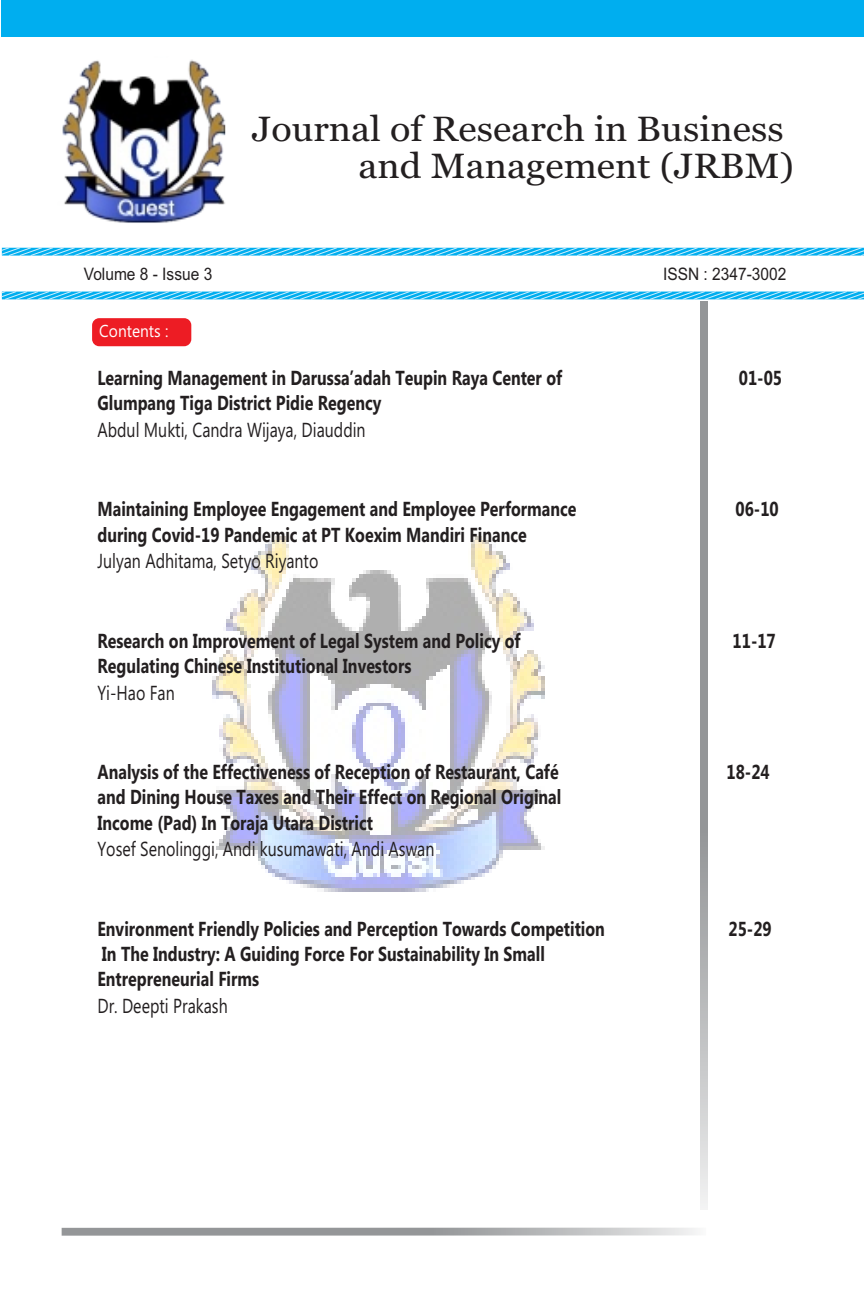
<style>
.page{position:relative;width:864px;height:1296px;background:#fff}
.page>*{position:absolute;margin:0;border:0;box-sizing:border-box;transform-origin:0 0}
.t1{font:35px/36.5px "Georgia";color:#231f20;text-align:right;scale:1.08 1}
.t2{font:700 20.3px/25.3px "Ebrima";color:#231f20;scale:.79 1}
.t3{font:20.3px "Ebrima";color:#231f20;scale:.79 1}
.t4{font:17.2px "Arial";color:#231f20;scale:.9 1}
.t5{font:17.2px "Ebrima";color:#fff;scale:.9 1}
</style>
<div class="page">
<div style="left:2px;top:0;width:862px;height:1296px;background:#00aeef"></div>
<div style="left:2px;top:293px;width:862px;height:1003px;background:#fff"></div>
<img style="left:212px;top:536px;width:333px;height:356px">
<div style="left:2px;top:37px;width:862px;height:262px;background:#fff"></div>
<div style="left:92px;top:318px;width:99px;height:28px;background:#ed1c24;border-radius:7px"></div>
<svg style="left:62px;top:1228px;width:635px;height:8px;background:#aaacad"></svg>
<svg style="left:700px;top:301px;width:8px;height:908px;background:#a5a7a9"></svg>
<svg style="left:1px;top:247px;width:863px;height:53px"></svg>
<img style="left:62px;top:60px;width:164px;height:163px">
<h1 class="t1" style="left:252px;top:113px;width:503px">Journal of Research in Business and Management (JRBM)</h1>
<p class="t4" style="left:84px;top:267px;width:144px">Volume 8 - Issue 3</p>
<p class="t4" style="left:663px;top:267px;width:138px">ISSN : 2347-3002</p>
<p class="t5" style="left:99px;top:325px;width:78px">Contents :</p>
<p class="t2" style="left:97px;top:367px;width:590px">Learning Management in Darussa’adah Teupin Raya Center of</p>
<p class="t2" style="left:739px;top:367px;width:56px">01-05</p>
<p class="t2" style="left:97px;top:392px;width:361px">Glumpang Tiga District Pidie Regency</p>
<p class="t3" style="left:97px;top:422px;width:341px">Abdul Mukti, Candra Wijaya, Diauddin</p>
<p class="t2" style="left:97px;top:498px;width:608px">Maintaining Employee Engagement and Employee Performance</p>
<p class="t2" style="left:736px;top:498px;width:56px">06-10</p>
<p class="t2" style="left:97px;top:524px;width:545px">during Covid-19 Pandemic at PT Koexim Mandiri Finance</p>
<p class="t3" style="left:97px;top:554px;width:281px">Julyan Adhitama, Setyo Riyanto</p>
<p class="t2" style="left:97px;top:630px;width:537px">Research on Improvement of Legal System and Policy of</p>
<p class="t2" style="left:733px;top:630px;width:56px">11-17</p>
<p class="t2" style="left:97px;top:655px;width:399px">Regulating Chinese Institutional Investors</p>
<p class="t3" style="left:97px;top:685px;width:99px">Yi-Hao Fan</p>
<p class="t2" style="left:97px;top:761px;width:585px">Analysis of the Effectiveness of Reception of Restaurant, Café</p>
<p class="t2" style="left:727px;top:761px;width:56px">18-24</p>
<p class="t2" style="left:97px;top:787px;width:589px">and Dining House Taxes and Their Effect on Regional Original<br>Income (Pad) In Toraja Utara District</p>
<p class="t3" style="left:97px;top:842px;width:428px">Yosef Senolinggi, Andi kusumawati, Andi Aswan</p>
<p class="t2" style="left:97px;top:918px;width:644px">Environment Friendly Policies and Perception Towards Competition</p>
<p class="t2" style="left:729px;top:918px;width:56px">25-29</p>
<p class="t2" style="left:97px;top:943px;width:568px">In The Industry: A Guiding Force For Sustainability In Small<br>Entrepreneurial Firms</p>
<p class="t3" style="left:97px;top:998px;width:166px">Dr. Deepti Prakash</p>
</div>
